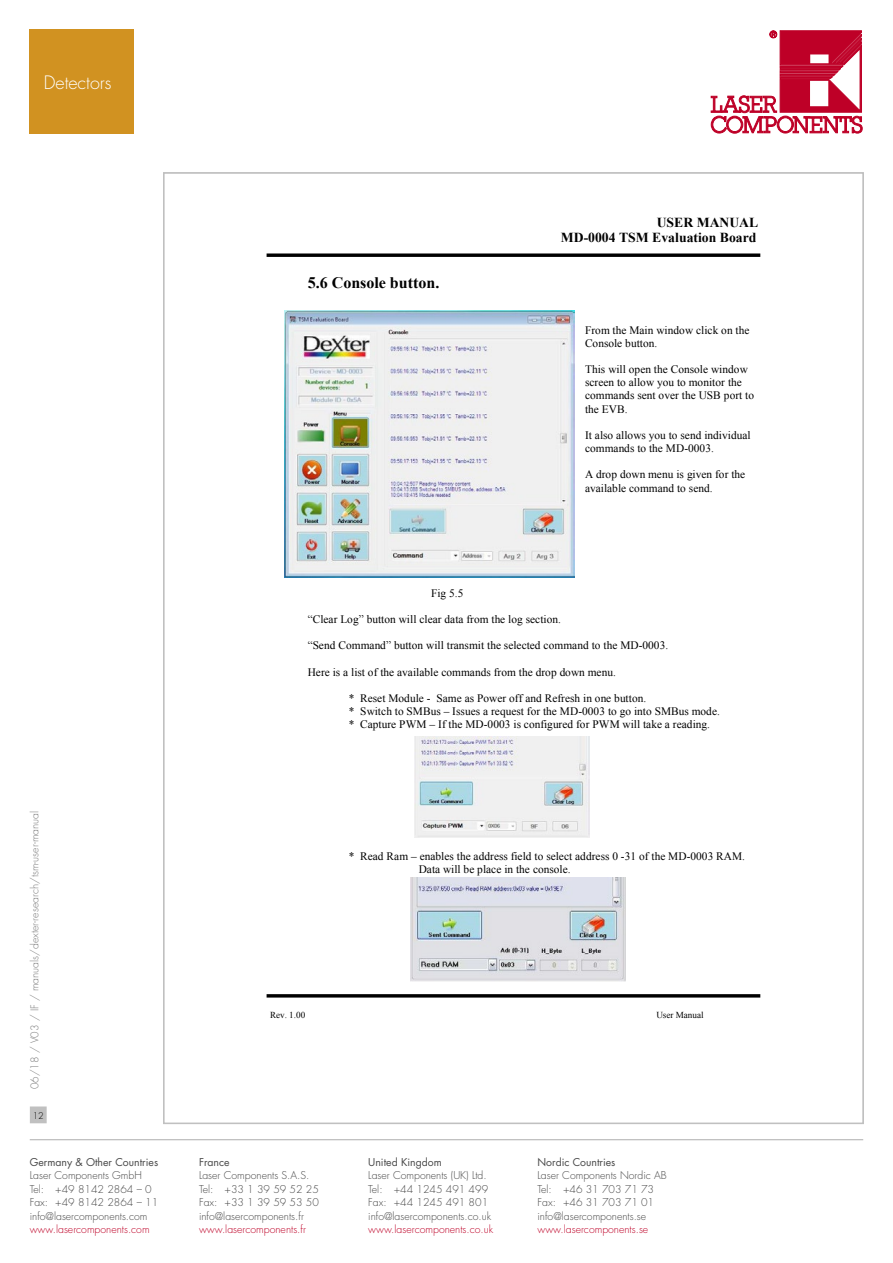
<style>
.page{position:relative;width:893px;height:1263px;background:#fff}
.page>*{position:absolute;margin:0;border:0;box-sizing:border-box;transform-origin:0 0}
.t1{font:300 18px "Futura Std";color:#fff}
.t2{font:700 16.05px "Times New Roman";color:#000}
.t3{font:700 13.65px/15.8px "Times New Roman";color:#000;text-align:right}
.t4{font:11.4px/13.2px "Times New Roman";letter-spacing:.005em;color:#000}
.t5{font:300 10.5px/13.5px "Futura Std";color:#484848}
.t6{font:300 10.5px "Futura Std";color:#be0027}
.t7{font:10.5px "Futura Std";color:#484848}
.t8{font:300 10.5px "Futura Std";color:#7c7c7c}
.t9{font:9.15px "Times New Roman";color:#000}
.t10{font:300 9px "Futura Std";color:#000}
</style>
<div class="page">
<svg style="left:710px;top:30px;width:153px;height:104px"></svg>
<svg style="left:711px;top:31px;width:151px;height:102px"></svg>
<hr style="left:30px;top:1139px;width:833px;height:1px;background:#c0c0c0">
<div style="left:31px;top:1107px;width:15px;height:16px;background:#c0c0c0"></div>
<div style="left:30px;top:1106px;width:17px;height:17px;border:1px solid #c0c0c0"></div>
<svg style="left:267px;top:253px;width:493px;height:4px;background:#242424"></svg>
<hr style="left:267px;top:994px;width:493px;height:3px;background:#000">
<img style="left:285px;top:310px;width:290px;height:267px">
<img style="left:415px;top:737px;width:174px;height:100px">
<img style="left:411px;top:877px;width:214px;height:104px">
<div style="left:30px;top:30px;width:104px;height:104px;background:#d19221"></div>
<h1 class="t1" style="left:44px;top:72px;width:69px">Detectors</h1>
<p class="t8" style="left:28px;top:1089px;width:280px;rotate:-90deg">06/18 / V03 / IF / manuals/dexter-research/tsm-user-manual</p>
<p class="t10" style="left:33px;top:1110px;width:13px">12</p>
<p class="t7" style="left:30px;top:1155px;width:130px">Germany &amp; Other Countries</p>
<p class="t5" style="left:30px;top:1169px;width:130px">Laser Components GmbH<br>Tel: +49 8142 2864 – 0<br>Fax: +49 8142 2864 – 11 info@lasercomponents.com</p>
<p class="t6" style="left:30px;top:1223px;width:121px">www.lasercomponents.com</p>
<h2 class="t2" style="left:308px;top:271px;width:133px">5.6 Console button.</h2>
<p class="t3" style="left:561px;top:214px;width:199px">USER MANUAL<br>MD-0004 TSM Evaluation Board</p>
<p class="t4" style="left:585px;top:323px;width:166px">From the Main window click on the<br>Console button.</p>
<p class="t4" style="left:585px;top:363px;width:171px">This will open the Console window screen to allow you to monitor the commands sent over the USB port to the EVB.</p>
<p class="t4" style="left:585px;top:428px;width:167px">It also allows you to send individual commands to the MD-0003.</p>
<p class="t4" style="left:585px;top:468px;width:162px">A drop down menu is given for the available command to send.</p>
<p class="t4" style="left:431px;top:586px;width:34px">Fig 5.5</p>
<p class="t4" style="left:308px;top:612px;width:255px">“Clear Log” button will clear data from the log section.</p>
<p class="t4" style="left:308px;top:639px;width:362px">“Send Command” button will transmit the selected command to the MD-0003.</p>
<p class="t4" style="left:308px;top:665px;width:310px">Here is a list of the available commands from the drop down menu.</p>
<p class="t4" style="left:349px;top:691px;width:373px">* Reset Module - Same as Power off and Refresh in one button.<br>* Switch to SMBus – Issues a request for the MD-0003 to go into SMBus mode. * Capture PWM – If the MD-0003 is configured for PWM will take a reading.</p>
<p class="t4" style="left:419px;top:849px;width:328px;text-indent:-70px">* Read Ram – enables the address field to select address 0 -31 of the MD-0003 RAM.<br>Data will be place in the console.</p>
<p class="t9" style="left:270px;top:1008px;width:37px">Rev. 1.00</p>
<p class="t9" style="left:656px;top:1008px;width:49px">User Manual</p>
<p class="t7" style="left:199px;top:1155px;width:32px">France</p>
<p class="t5" style="left:199px;top:1169px;width:121px">Laser Components S.A.S.<br>Tel: +33 1 39 59 52 25<br>Fax: +33 1 39 59 53 50 info@lasercomponents.fr</p>
<p class="t6" style="left:199px;top:1223px;width:108px">www.lasercomponents.fr</p>
<p class="t7" style="left:368px;top:1155px;width:75px">United Kingdom</p>
<p class="t5" style="left:368px;top:1169px;width:124px">Laser Components (UK) Ltd.<br>Tel: +44 1245 491 499<br>Fax: +44 1245 491 801 info@lasercomponents.co.uk</p>
<p class="t6" style="left:368px;top:1223px;width:126px">www.lasercomponents.co.uk</p>
<p class="t7" style="left:537px;top:1155px;width:79px">Nordic Countries</p>
<p class="t5" style="left:537px;top:1169px;width:131px">Laser Components Nordic AB<br>Tel: +46 31 703 71 73<br>Fax: +46 31 703 71 01 info@lasercomponents.se</p>
<p class="t6" style="left:537px;top:1223px;width:112px">www.lasercomponents.se</p>
</div>
